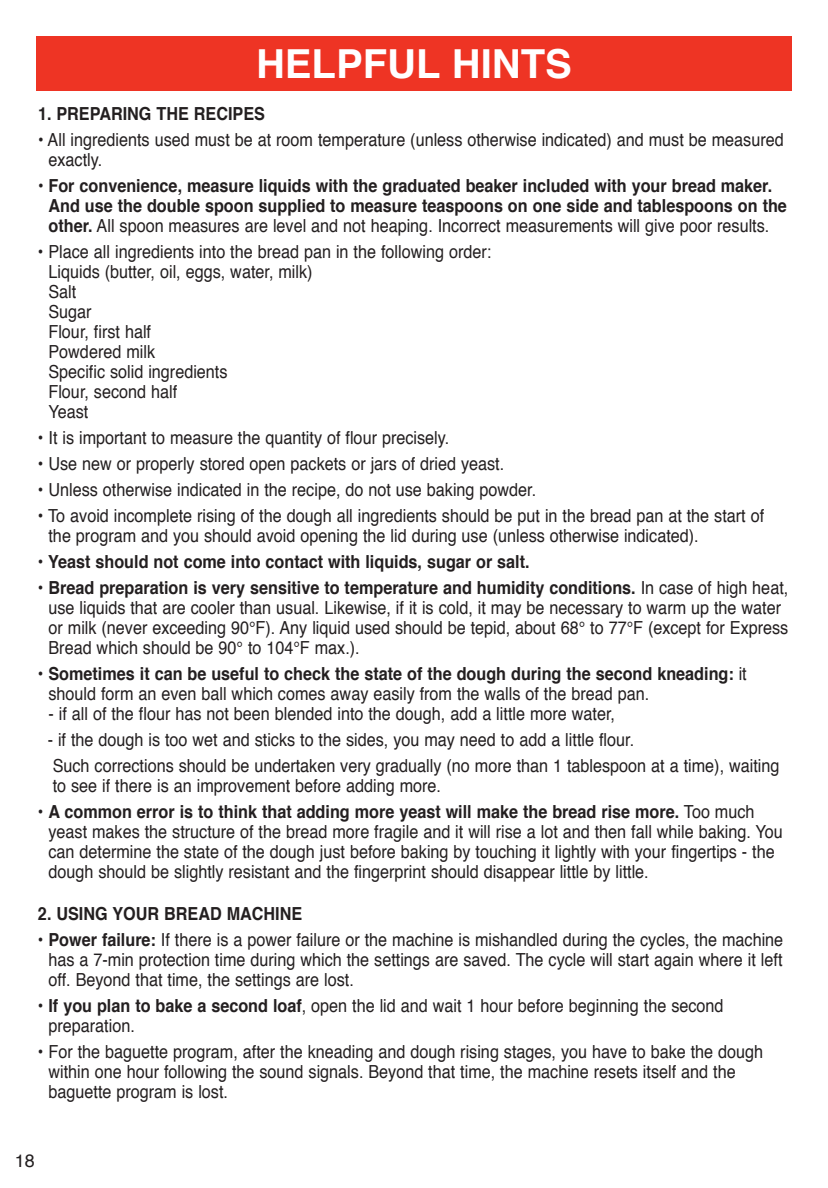
<style>
.page{position:relative;width:828px;height:1188px;background:#fff}
.page>*{position:absolute;margin:0;border:0;box-sizing:border-box;transform-origin:0 0}
.t1{font:700 40px "Helvetica";color:#fff}
.t2{font:18px/20px "Helvetica";color:#231f20;scale:.9 1}
.t3{font:700 18px/20px "Helvetica";color:#231f20;scale:.9 1}
.t4{font:18px "Helvetica";color:#231f20}
.s1{font-weight:400}
.s2{font-weight:700}
</style>
<div class="page">
<div style="left:36px;top:36px;width:756px;height:55px;background:#ee3424"></div>
<p class="t1" style="left:256px;top:47px;width:317px">HELPFUL HINTS</p>
<p class="t3" style="left:38px;top:106px;width:254px">1. PREPARING THE RECIPES</p>
<p class="t2" style="left:48px;top:132px;width:819px;text-indent:-10px">• All ingredients used must be at room temperature (unless otherwise indicated) and must be measured exactly.</p>
<p class="t3" style="left:48px;top:178px;width:822px;text-indent:-10px"><span class="s1">•</span> For convenience, measure liquids with the graduated beaker included with your bread maker.<br>And use the double spoon supplied to measure teaspoons on one side and tablespoons on the other. <span class="s1">All spoon measures are level and not heaping. Incorrect measurements will give poor results.</span></p>
<p class="t2" style="left:48px;top:244px;width:494px;text-indent:-10px">• Place all ingredients into the bread pan in the following order:<br>Liquids (butter, oil, eggs, water, milk)<br>Salt<br>Sugar<br>Flour, first half<br>Powdered milk<br>Specific solid ingredients<br>Flour, second half<br>Yeast</p>
<p class="t2" style="left:38px;top:430px;width:458px">• It is important to measure the quantity of flour precisely.</p>
<p class="t2" style="left:38px;top:456px;width:520px">• Use new or properly stored open packets or jars of dried yeast.</p>
<p class="t2" style="left:38px;top:482px;width:555px">• Unless otherwise indicated in the recipe, do not use baking powder.</p>
<p class="t2" style="left:48px;top:508px;width:797px;text-indent:-10px">• To avoid incomplete rising of the dough all ingredients should be put in the bread pan at the start of the program and you should avoid opening the lid during use (unless otherwise indicated).</p>
<p class="t3" style="left:38px;top:554px;width:548px">• Yeast should not come into contact with liquids, sugar or salt.</p>
<p class="t2" style="left:48px;top:580px;width:824px;text-indent:-10px">• <span class="s2">Bread preparation is very sensitive to temperature and humidity conditions.</span> In case of high heat, use liquids that are cooler than usual. Likewise, if it is cold, it may be necessary to warm up the water or milk (never exceeding 90°F). Any liquid used should be tepid, about 68° to 77°F (except for Express Bread which should be 90° to 104°F max.).</p>
<p class="t3" style="left:48px;top:666px;width:777px;text-indent:-10px"><span class="s1">•</span> Sometimes it can be useful to check the state of the dough during the second kneading: <span class="s1">it should form an even ball which comes away easily from the walls of the bread pan.</span></p>
<p class="t2" style="left:48px;top:706px;width:631px">- if all of the flour has not been blended into the dough, add a little more water,</p>
<p class="t2" style="left:48px;top:729px;width:814px;line-height:26px">- if the dough is too wet and sticks to the sides, you may need to add a little flour.<br>Such corrections should be undertaken very gradually (no more than 1 tablespoon at a time), waiting</p>
<p class="t2" style="left:53px;top:778px;width:433px">to see if there is an improvement before adding more.</p>
<p class="t2" style="left:48px;top:804px;width:818px;text-indent:-10px">• <span class="s2">A common error is to think that adding more yeast will make the bread rise more.</span> Too much yeast makes the structure of the bread more fragile and it will rise a lot and then fall while baking. You can determine the state of the dough just before baking by touching it lightly with your fingertips - the dough should be slightly resistant and the fingerprint should disappear little by little.</p>
<p class="t3" style="left:38px;top:906px;width:295px">2. USING YOUR BREAD MACHINE</p>
<p class="t2" style="left:48px;top:932px;width:818px;text-align:justify;text-indent:-10px">• <span class="s2">Power failure:</span> If there is a power failure or the machine is mishandled during the cycles, the machine has a 7-min protection time during which the settings are saved. The cycle will start again where it left off. Beyond that time, the settings are lost.</p>
<p class="t2" style="left:48px;top:998px;width:752px;text-indent:-10px">• <span class="s2">If you plan to bake a second loaf</span>, open the lid and wait 1 hour before beginning the second preparation.</p>
<p class="t2" style="left:48px;top:1044px;width:796px;text-indent:-10px">• For the baguette program, after the kneading and dough rising stages, you have to bake the dough within one hour following the sound signals. Beyond that time, the machine resets itself and the baguette program is lost.</p>
<p class="t4" style="left:15px;top:1153px;width:22px">18</p>
</div>
